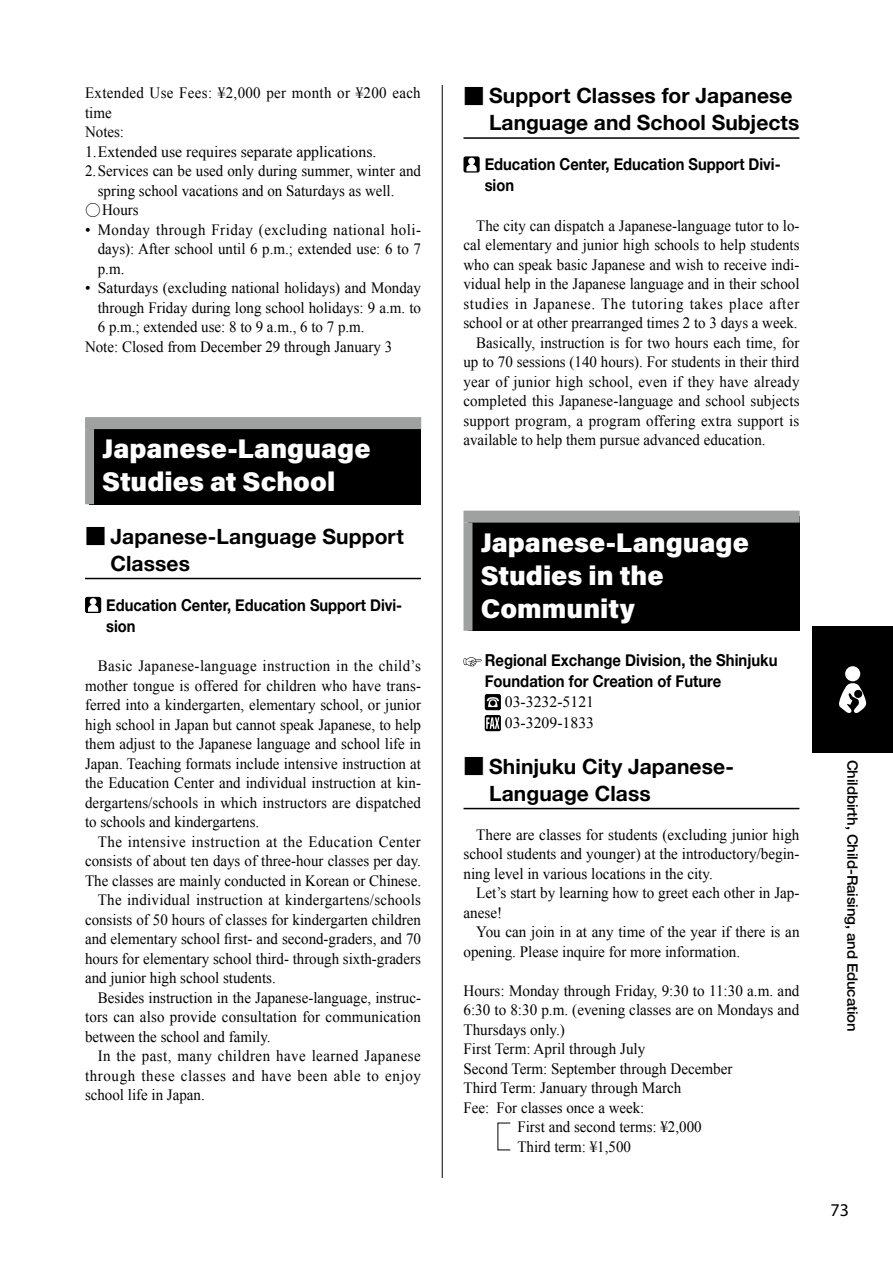
<style>
.page{position:relative;width:893px;height:1263px;background:#fff}
.page>*{position:absolute;margin:0;border:0;box-sizing:border-box;transform-origin:0 0}
.t1{font:27px/33px "Acumin Variable Concept";color:#fff}
.t2{font:700 21px/27px "Helvetica Neue";letter-spacing:.005em;color:#000}
.t3{font:18px "Myriad Pro";color:#000}
.t4{font:700 16.5px/21px "Helvetica Neue";color:#000;scale:.89 1}
.t5{font:700 16.5px/21px "Helvetica Neue";color:#000;scale:.9 1}
.t6{font:15.75px/19.5px "Times New Roman";color:#000;text-align:justify;scale:.95 1}
.t7{font:15.75px/19.5px "Times New Roman";color:#000;scale:.96 1}
.t8{font:15.75px/19.5px "Times New Roman";color:#000}
.t9{font:15.75px "Times New Roman";letter-spacing:.04em;color:#000;scale:.95 1}
.t10{font:15.75px "Times New Roman";letter-spacing:.03em;color:#000;scale:.95 1}
.t11{font:15.75px "Times New Roman";letter-spacing:.02em;color:#000;scale:.95 1}
.t12{font:15.75px "Times New Roman";letter-spacing:.025em;color:#000;scale:.95 1}
.t13{font:500 14.25px "Helvetica Neue";letter-spacing:-.01em;color:#000;scale:1.05 1}
.s1{font-family:"Shin Go Pro";font-weight:300}
.s2{font-family:"Shin Go Pro";font-weight:500}
</style>
<div class="page">
<div style="left:812px;top:626px;width:81px;height:127px;background:#000"></div>
<svg style="left:839px;top:666px;width:28px;height:47px"></svg>
<hr style="left:463px;top:137px;width:336px;height:2px;background:#000">
<hr style="left:463px;top:808px;width:336px;height:1px;background:#000">
<svg style="left:463px;top:156px;width:17px;height:17px"></svg>
<svg style="left:466px;top:158px;width:11px;height:13px"></svg>
<div style="left:468px;top:517px;width:332px;height:114px;background:#000"></div>
<div style="left:463px;top:511px;width:337px;height:12px;background:#9fa0a0"></div>
<div style="left:463px;top:523px;width:9px;height:108px;background:#9fa0a0"></div>
<svg style="left:463px;top:657px;width:19px;height:9px"></svg>
<svg style="left:485px;top:694px;width:16px;height:16px"></svg>
<svg style="left:487px;top:697px;width:12px;height:10px"></svg>
<div style="left:485px;top:715px;width:16px;height:16px;background:#000;border-radius:2px"></div>
<svg style="left:486px;top:717px;width:13px;height:12px"></svg>
<hr style="left:85px;top:578px;width:336px;height:1px;background:#000">
<div style="left:90px;top:423px;width:331px;height:81px;background:#000"></div>
<div style="left:85px;top:417px;width:336px;height:12px;background:#9fa0a0"></div>
<div style="left:85px;top:429px;width:9px;height:75px;background:#9fa0a0"></div>
<div style="left:85px;top:597px;width:16px;height:16px;background:#000;border-radius:2px"></div>
<svg style="left:88px;top:598px;width:10px;height:14px"></svg>
<hr style="left:442px;top:85px;width:1px;height:1093px;background:#000">
<p class="t12" style="left:85px;top:82px;width:355px">Extended Use Fees: ¥2,000 per month or ¥200 each</p>
<p class="t6" style="left:85px;top:102px;width:30px">time</p>
<p class="t6" style="left:85px;top:122px;width:43px">Notes:</p>
<p class="t8" style="left:85px;top:141px;width:293px">1.Extended use requires separate applications.</p>
<p class="t6" style="left:85px;top:161px;width:355px">2.Services can be used only during summer, winter and</p>
<p class="t6" style="left:98px;top:180px;width:314px">spring school vacations and on Saturdays as well.</p>
<p class="t6" style="left:85px;top:200px;width:58px"><span class="s1">○</span>Hours</p>
<p class="t8" style="left:98px;top:219px;width:325px;text-align:justify;text-indent:-13px">• Monday through Friday (excluding national holi&shy;days): After school until 6 p.m.; extended use: 6 to 7 p.m.</p>
<p class="t8" style="left:85px;top:278px;width:337px">• Saturdays (excluding national holidays) and Monday</p>
<p class="t6" style="left:98px;top:297px;width:342px">through Friday during long school holidays: 9 a.m. to</p>
<p class="t6" style="left:98px;top:317px;width:282px">6 p.m.; extended use: 8 to 9 a.m., 6 to 7 p.m.</p>
<p class="t6" style="left:85px;top:336px;width:325px">Note: Closed from December 29 through January 3</p>
<h1 class="t1" style="left:102px;top:431px;width:270px">Japanese-Language<br>Studies at School</h1>
<h2 class="t2" style="left:111px;top:523px;width:295px;text-indent:-26px"><span class="s2">■</span> Japanese-Language Support<br>Classes</h2>
<p class="t4" style="left:106px;top:595px;width:334px">Education Center, Education Support Divi&shy;sion</p>
<p class="t6" style="left:85px;top:656px;width:355px;text-indent:13px">Basic Japanese-language instruction in the child’s mother tongue is offered for children who have trans&shy;ferred into a kindergarten, elementary school, or junior high school in Japan but cannot speak Japanese, to help them adjust to the Japanese language and school life in Japan. Teaching formats include intensive instruction at the Education Center and individual instruction at kin&shy;dergartens/schools in which instructors are dispatched to schools and kindergartens.</p>
<p class="t10" style="left:98px;top:831px;width:342px">The intensive instruction at the Education Center</p>
<p class="t6" style="left:85px;top:851px;width:355px">consists of about ten days of three-hour classes per day.</p>
<p class="t6" style="left:85px;top:870px;width:355px">The classes are mainly conducted in Korean or Chinese.</p>
<p class="t11" style="left:98px;top:889px;width:342px">The individual instruction at kindergartens/schools</p>
<p class="t6" style="left:85px;top:909px;width:355px">consists of 50 hours of classes for kindergarten children</p>
<p class="t6" style="left:85px;top:929px;width:355px">and elementary school first- and second-graders, and 70</p>
<p class="t6" style="left:85px;top:948px;width:355px">hours for elementary school third- through sixth-graders</p>
<p class="t6" style="left:85px;top:968px;width:202px">and junior high school students.</p>
<p class="t6" style="left:98px;top:987px;width:342px">Besides instruction in the Japanese-language, instruc-</p>
<p class="t6" style="left:85px;top:1007px;width:355px">tors can also provide consultation for communication</p>
<p class="t6" style="left:85px;top:1026px;width:197px">between the school and family.</p>
<p class="t10" style="left:98px;top:1045px;width:342px">In the past, many children have learned Japanese</p>
<p class="t9" style="left:85px;top:1065px;width:355px">through these classes and have been able to enjoy</p>
<p class="t6" style="left:85px;top:1085px;width:127px">school life in Japan.</p>
<h2 class="t2" style="left:489px;top:83px;width:312px;text-indent:-26px"><span class="s2">■</span> Support Classes for Japanese<br>Language and School Subjects</h2>
<p class="t4" style="left:485px;top:154px;width:334px">Education Center, Education Support Divi&shy;sion</p>
<p class="t6" style="left:476px;top:215px;width:342px">The city can dispatch a Japanese-language tutor to lo-</p>
<p class="t6" style="left:463px;top:235px;width:355px">cal elementary and junior high schools to help students</p>
<p class="t6" style="left:463px;top:254px;width:355px">who can speak basic Japanese and wish to receive indi-</p>
<p class="t6" style="left:463px;top:274px;width:355px">vidual help in the Japanese language and in their school</p>
<p class="t9" style="left:463px;top:293px;width:355px">studies in Japanese. The tutoring takes place after</p>
<p class="t6" style="left:463px;top:313px;width:353px">school or at other prearranged times 2 to 3 days a week.</p>
<p class="t6" style="left:476px;top:332px;width:342px">Basically, instruction is for two hours each time, for</p>
<p class="t6" style="left:463px;top:352px;width:355px">up to 70 sessions (140 hours). For students in their third</p>
<p class="t6" style="left:463px;top:371px;width:355px">year of junior high school, even if they have already</p>
<p class="t6" style="left:463px;top:391px;width:355px">completed this Japanese-language and school subjects</p>
<p class="t6" style="left:463px;top:410px;width:355px">support program, a program offering extra support is</p>
<p class="t6" style="left:463px;top:430px;width:319px">available to help them pursue advanced education.</p>
<h1 class="t1" style="left:481px;top:525px;width:270px">Japanese-Language<br>Studies in the<br>Community</h1>
<p class="t5" style="left:485px;top:650px;width:327px">Regional Exchange Division, the Shinjuku<br>Foundation for Creation of Future</p>
<p class="t8" style="left:505px;top:691px;width:91px;line-height:21px">03-3232-5121<br>03-3209-1833</p>
<h2 class="t2" style="left:489px;top:753px;width:246px;text-indent:-26px"><span class="s2">■</span> Shinjuku City Japanese-<br>Language Class</h2>
<p class="t7" style="left:463px;top:824px;width:351px;text-align:justify;text-indent:13px">There are classes for students (excluding junior high school students and younger) at the introductory/begin&shy;ning level in various locations in the city.</p>
<p class="t7" style="left:463px;top:883px;width:351px;text-indent:13px">Let’s start by learning how to greet each other in Jap&shy;anese!</p>
<p class="t7" style="left:463px;top:922px;width:352px;text-indent:13px">You can join in at any time of the year if there is an opening. Please inquire for more information.</p>
<p class="t7" style="left:463px;top:980px;width:351px">Hours: Monday through Friday, 9:30 to 11:30 a.m. and</p>
<p class="t7" style="left:463px;top:1000px;width:351px">6:30 to 8:30 p.m. (evening classes are on Mondays and</p>
<p class="t7" style="left:463px;top:1019px;width:107px">Thursdays only.)</p>
<p class="t7" style="left:463px;top:1039px;width:191px">First Term: April through July</p>
<p class="t7" style="left:463px;top:1058px;width:282px">Second Term: September through December</p>
<p class="t7" style="left:463px;top:1078px;width:228px">Third Term: January through March</p>
<p class="t6" style="left:463px;top:1097px;width:192px">Fee: For classes once a week:</p>
<p class="t6" style="left:517px;top:1117px;width:195px">First and second terms: ¥2,000</p>
<p class="t6" style="left:517px;top:1136px;width:121px">Third term: ¥1,500</p>
<p class="t13" style="left:864px;top:760px;width:260px;rotate:90deg">Childbirth, Child-Raising, and Education</p>
<p class="t3" style="left:831px;top:1199px;width:20px">73</p>
</div>
